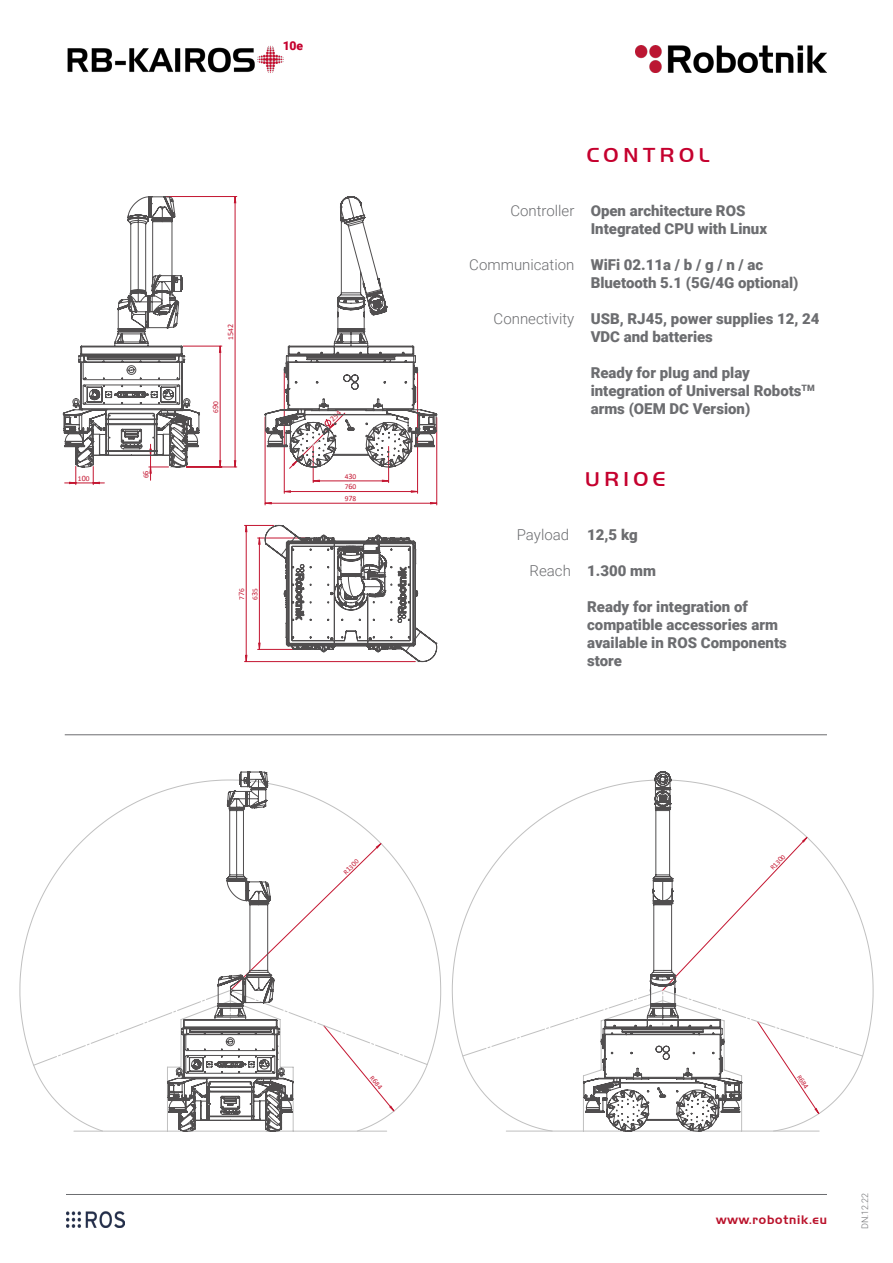
<style>
.page{position:relative;width:893px;height:1263px;background:#fff}
.page>*{position:absolute;margin:0;border:0;box-sizing:border-box;transform-origin:0 0}
.t1{font:500 21px "Handel Got D";letter-spacing:.22em;color:#c5002e}
.t2{font:900 15px/18px "Roboto";color:#6c6d70}
.t3{font:300 15px "Roboto";color:#6c6d70}
.t4{font:900 12.15px "Roboto";color:#c5002e}
.t5{font:12px "Handel Gothic BT";letter-spacing:.07em;color:#ba122b}
.t6{font:300 9px "Roboto";color:#6c6d70}
.t7{font:7.5px "Calibri";color:#c41631}
.t8{font:6.9px "Calibri";color:#c41631}
.s1{font-size:8.25px}
.s2{font-size:7.65px}
.s3{font-size:7.5px}
</style>
<div class="page">
<img style="left:635px;top:46px;width:192px;height:26px">
<img style="left:67px;top:45px;width:217px;height:28px">
<hr style="left:284px;top:372px;width:1px;height:121px;background:#c41631">
<hr style="left:417px;top:372px;width:1px;height:121px;background:#c41631">
<hr style="left:265px;top:417px;width:1px;height:88px;background:#c41631">
<hr style="left:436px;top:417px;width:1px;height:88px;background:#c41631">
<hr style="left:313px;top:446px;width:1px;height:37px;background:#c41631">
<hr style="left:388px;top:446px;width:1px;height:37px;background:#c41631">
<hr style="left:244px;top:525px;width:30px;height:1px;background:#c41631">
<hr style="left:244px;top:661px;width:171px;height:1px;background:#c41631">
<hr style="left:186px;top:467px;width:51px;height:1px;background:#c41631">
<hr style="left:166px;top:196px;width:71px;height:1px;background:#c41631">
<svg style="left:284px;top:490px;width:134px;height:3px"></svg>
<svg style="left:265px;top:502px;width:171px;height:2px"></svg>
<svg style="left:314px;top:480px;width:74px;height:2px"></svg>
<svg style="left:245px;top:526px;width:2px;height:135px"></svg>
<svg style="left:63px;top:196px;width:173px;height:289px"></svg>
<svg style="left:265px;top:196px;width:172px;height:271px"></svg>
<svg style="left:258px;top:525px;width:179px;height:137px"></svg>
<svg style="left:20px;top:789px;width:421px;height:276px"></svg>
<svg style="left:167px;top:771px;width:127px;height:72px"></svg>
<svg style="left:33px;top:843px;width:395px;height:289px"></svg>
<hr style="left:65px;top:734px;width:762px;height:1px;background:#6c6d70">
<svg style="left:452px;top:795px;width:421px;height:261px"></svg>
<svg style="left:583px;top:771px;width:159px;height:66px"></svg>
<svg style="left:462px;top:837px;width:401px;height:294px"></svg>
<img style="left:66px;top:1212px;width:58px;height:15px">
<hr style="left:66px;top:1194px;width:761px;height:1px;background:#6c6d70">
<svg style="left:283px;top:410px;width:138px;height:59px"></svg>
<p class="t4" style="left:282px;top:37px;width:23px">10e</p>
<p class="t7" style="left:78px;top:473px;width:13px">1<span class="s1">0</span>0</p>
<p class="t7" style="left:141px;top:478px;width:9px;rotate:-90deg">6<span class="s1">6</span></p>
<p class="t7" style="left:225px;top:340px;width:17px;rotate:-90deg">1<span class="s1">5</span>4<span class="s1">2</span></p>
<p class="t7" style="left:210px;top:413px;width:13px;rotate:-90deg">6<span class="s1">9</span>0</p>
<p class="t7" style="left:236px;top:600px;width:13px;rotate:-90deg">7<span class="s1">7</span>6</p>
<p class="t7" style="left:250px;top:600px;width:13px;rotate:-90deg">6<span class="s1">3</span>5</p>
<p class="t7" style="left:345px;top:471px;width:13px">4<span class="s1">3</span>0</p>
<p class="t7" style="left:345px;top:482px;width:13px">7<span class="s1">6</span>0</p>
<p class="t7" style="left:345px;top:493px;width:13px">9<span class="s1">7</span>8</p>
<p class="t8" style="left:341px;top:870px;width:20px;rotate:-44deg">R<span class="s2">1</span>3<span class="s2">0</span>0</p>
<p class="t8" style="left:375px;top:1074px;width:16px;rotate:50deg">R<span class="s3">6</span>8<span class="s3">4</span></p>
<p class="t1" style="left:587px;top:143px;width:124px">CONTROL</p>
<p class="t3" style="left:510px;top:200px;width:66px">Controller</p>
<p class="t2" style="left:591px;top:201px;width:156px">Open architecture ROS</p>
<p class="t2" style="left:591px;top:219px;width:178px">Integrated CPU with Linux</p>
<p class="t3" style="left:469px;top:254px;width:107px">Communication</p>
<p class="t2" style="left:591px;top:255px;width:174px">WiFi 02.11a / b / g / n / ac</p>
<p class="t2" style="left:591px;top:273px;width:209px">Bluetooth 5.1 (5G/4G optional)</p>
<p class="t3" style="left:494px;top:308px;width:82px">Connectivity</p>
<p class="t2" style="left:591px;top:309px;width:230px">USB, RJ45, power supplies 12, 24<br>VDC and batteries</p>
<p class="t2" style="left:591px;top:363px;width:226px">Ready for plug and play integration of Universal Robots<sup>TM </sup>arms (OEM DC Version)</p>
<p class="t1" style="left:585px;top:467px;width:82px">UR10E</p>
<p class="t3" style="left:517px;top:524px;width:54px">Payload</p>
<p class="t2" style="left:587px;top:525px;width:52px">12,5 kg</p>
<p class="t3" style="left:530px;top:560px;width:43px">Reach</p>
<p class="t2" style="left:587px;top:561px;width:70px">1.300 mm</p>
<p class="t2" style="left:587px;top:597px;width:201px">Ready for integration of compatible accessories arm available in ROS Components store</p>
<p class="t8" style="left:768px;top:866px;width:20px;rotate:-47deg">R<span class="s3">1</span>3<span class="s3">0</span>0</p>
<p class="t8" style="left:803px;top:1073px;width:16px;rotate:56deg">R<span class="s3">6</span>8<span class="s3">4</span></p>
<p class="t5" style="left:716px;top:1212px;width:112px">www.robotnik.eu</p>
<p class="t6" style="left:858px;top:1229px;width:38px;rotate:-90deg">DN.12.22</p>
</div>
